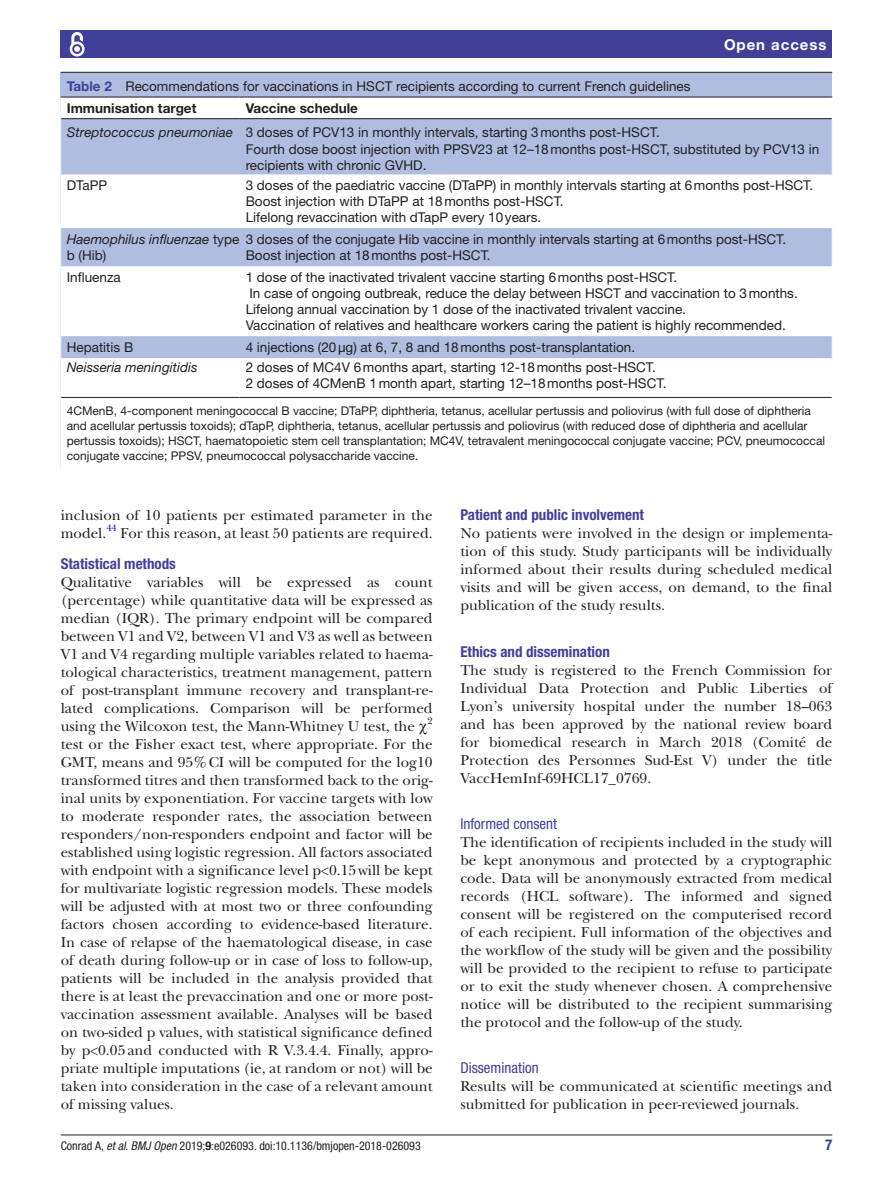
<style>
.page{position:relative;width:893px;height:1191px;background:#fff}
.page>*{position:absolute;margin:0;border:0;box-sizing:border-box;transform-origin:0 0}
.t1{font:15px/18px "New Baskerville";color:#231f20;text-align:justify}
.t2{font:700 condensed 15px "Helvetica Neue LT Std";color:#414099}
.t3{font:condensed 15px "Helvetica Neue LT Std";color:#414099}
.t4{font:700 15px "Helvetica Neue LT Std";letter-spacing:.065em;color:#fff}
.t5{font:13.5px/16.2px "Helvetica Neue LT Std";color:#231f20}
.t6{font:italic 13.5px/16.2px "Helvetica Neue LT Std";color:#231f20}
.t7{font:12px/15px "Helvetica Neue LT Std";color:#231f20}
.t8{font:condensed 12px "Helvetica Neue LT Std";color:#231f20}
.t9{font:9.9px "New Baskerville";color:#00f}
.t10{font:9.9px "New Baskerville";color:#231f20}
.s1{font-weight:700;color:#414099}
.s2{font-weight:700}
.s3{font-style:italic}
.s4{font-style:normal}
</style>
<div class="page">
<hr style="left:61px;top:1134px;width:771px;height:1px;background:#231f20">
<div style="left:61px;top:31px;width:771px;height:27px;background:#414099"></div>
<svg style="left:69px;top:32px;width:16px;height:25px"></svg>
<div style="left:61px;top:73px;width:771px;height:396px;background:#afbde1"></div>
<hr style="left:61px;top:72px;width:771px;height:1px;background:#231f20">
<div style="left:61px;top:98px;width:771px;height:371px;background:#fff"></div>
<svg style="left:61px;top:119px;width:771px;height:239px;fill:#fff"></svg>
<hr style="left:61px;top:97px;width:179px;height:1px;background:#231f20">
<hr style="left:61px;top:118px;width:179px;height:1px;background:#231f20">
<hr style="left:240px;top:97px;width:592px;height:1px;background:#231f20">
<hr style="left:240px;top:118px;width:592px;height:1px;background:#231f20">
<hr style="left:240px;top:397px;width:592px;height:1px;background:#231f20">
<hr style="left:61px;top:397px;width:179px;height:1px;background:#231f20">
<svg style="left:60px;top:97px;width:1px;height:22px"></svg>
<svg style="left:60px;top:336px;width:1px;height:22px"></svg>
<hr style="left:67px;top:459px;width:765px;height:2px;background:#fff">
<p class="t4" style="left:724px;top:35px;width:104px">Open access</p>
<p class="t5" style="left:67px;top:75px;width:625px;line-height:22px"><span class="s1">Table 2</span> Recommendations for vaccinations in HSCT recipients according to current French guidelines<br><span class="s2">Immunisation target</span></p>
<p class="t5" style="left:67px;top:95px;width:594px;line-height:24.6px;text-indent:179px"><span class="s2">Vaccine schedule<br></span><span class="s3">Streptococcus pneumoniae</span> 3 doses of PCV13 in monthly intervals, starting 3months post-HSCT.</p>
<p class="t5" style="left:246px;top:140px;width:575px">Fourth dose boost injection with PPSV23 at 12–18months post-HSCT, substituted by PCV13 in recipients with chronic GVHD.</p>
<p class="t5" style="left:67px;top:177px;width:42px">DTaPP</p>
<p class="t5" style="left:246px;top:177px;width:569px">3 doses of the paediatric vaccine (DTaPP) in monthly intervals starting at 6months post-HSCT.<br>Boost injection with DTaPP at 18months post-HSCT.<br>Lifelong revaccination with dTapP every 10years.</p>
<p class="t6" style="left:67px;top:231px;width:174px">Haemophilus influenzae <span class="s4">type b (Hib)</span></p>
<p class="t5" style="left:246px;top:231px;width:542px">3 doses of the conjugate Hib vaccine in monthly intervals starting at 6months post-HSCT.<br>Boost injection at 18months post-HSCT.</p>
<p class="t5" style="left:67px;top:269px;width:55px">Influenza</p>
<p class="t5" style="left:246px;top:269px;width:554px">1 dose of the inactivated trivalent vaccine starting 6months post-HSCT.<br>In case of ongoing outbreak, reduce the delay between HSCT and vaccination to 3months.<br>Lifelong annual vaccination by 1 dose of the inactivated trivalent vaccine.<br>Vaccination of relatives and healthcare workers caring the patient is highly recommended.</p>
<p class="t5" style="left:67px;top:339px;width:68px">Hepatitis B</p>
<p class="t5" style="left:246px;top:339px;width:391px">4 injections (20µg) at 6, 7, 8 and 18months post-transplantation.</p>
<p class="t6" style="left:67px;top:359px;width:132px">Neisseria meningitidis</p>
<p class="t5" style="left:246px;top:359px;width:422px">2 doses of MC4V 6months apart, starting 12-18months post-HSCT.<br>2 doses of 4CMenB 1month apart, starting 12–18months post-HSCT.</p>
<p class="t7" style="left:67px;top:403px;width:760px">4CMenB, 4-component meningococcal B vaccine; DTaPP, diphtheria, tetanus, acellular pertussis and poliovirus (with full dose of diphtheria and acellular pertussis toxoids); dTapP, diphtheria, tetanus, acellular pertussis and poliovirus (with reduced dose of diphtheria and acellular pertussis toxoids); HSCT, haematopoietic stem cell transplantation; MC4V, tetravalent meningococcal conjugate vaccine; PCV, pneumococcal conjugate vaccine; PPSV, pneumococcal polysaccharide vaccine.</p>
<p class="t1" style="left:61px;top:506px;width:373px">inclusion of 10 patients per estimated parameter in the model.</p>
<p class="t9" style="left:106px;top:522px;width:12px">44</p>
<p class="t1" style="left:120px;top:524px;width:314px">For this reason, at least 50 patients are required.</p>
<p class="t2" style="left:61px;top:555px;width:117px">Statistical methods</p>
<p class="t1" style="left:61px;top:573px;width:373px">Qualitative variables will be expressed as count (percentage) while quantitative data will be expressed as median (IQR). The primary endpoint will be compared between V1 and V2, between V1 and V3 as well as between V1 and V4 regarding multiple variables related to haema&shy;tological characteristics, treatment management, pattern of post-transplant immune recovery and transplant-re&shy;lated complications. Comparison will be performed using the Wilcoxon test, the Mann-Whitney U test, the</p>
<p class="t10" style="left:427px;top:715px;width:7px">2</p>
<p class="t1" style="left:61px;top:735px;width:373px">test or the Fisher exact test, where appropriate. For the GMT, means and 95%CI will be computed for the log10 transformed titres and then transformed back to the orig&shy;inal units by exponentiation. For vaccine targets with low to moderate responder rates, the association between responders/non-responders endpoint and factor will be established using logistic regression. All factors associated with endpoint with a significance level p&lt;0.15will be kept for multivariate logistic regression models. These models will be adjusted with at most two or three confounding factors chosen according to evidence-based literature.<br>In case of relapse of the haematological disease, in case of death during follow-up or in case of loss to follow-up, patients will be included in the analysis provided that there is at least the prevaccination and one or more post&shy;vaccination assessment available. Analyses will be based on two-sided p values, with statistical significance defined by p&lt;0.05and conducted with R V.3.4.4. Finally, appro&shy;priate multiple imputations (ie, at random or not) will be taken into consideration in the case of a relevant amount of missing values.</p>
<p class="t2" style="left:460px;top:506px;width:185px">Patient and public involvement</p>
<p class="t1" style="left:460px;top:524px;width:373px">No patients were involved in the design or implementa&shy;tion of this study. Study participants will be individually informed about their results during scheduled medical visits and will be given access, on demand, to the final publication of the study results.</p>
<p class="t2" style="left:460px;top:642px;width:151px">Ethics and dissemination</p>
<p class="t1" style="left:460px;top:661px;width:373px">The study is registered to the French Commission for Individual Data Protection and Public Liberties of Lyon’s university hospital under the number 18–063 and has been approved by the national review board for biomedical research in March 2018 (Comité de Protection des Personnes Sud-Est V) under the title VaccHemInf-69HCL17_0769.</p>
<p class="t3" style="left:460px;top:815px;width:98px">Informed consent</p>
<p class="t1" style="left:460px;top:833px;width:373px">The identification of recipients included in the study will be kept anonymous and protected by a cryptographic code. Data will be anonymously extracted from medical records (HCL software). The informed and signed consent will be registered on the computerised record of each recipient. Full information of the objectives and the workflow of the study will be given and the possibility will be provided to the recipient to refuse to participate or to exit the study whenever chosen. A comprehensive notice will be distributed to the recipient summarising the protocol and the follow-up of the study.</p>
<p class="t3" style="left:460px;top:1059px;width:80px">Dissemination</p>
<p class="t1" style="left:460px;top:1077px;width:373px">Results will be communicated at scientific meetings and submitted for publication in peer-reviewed journals.</p>
<p class="t8" style="left:61px;top:1138px;width:362px">Conrad A, <span class="s3">et al</span>. <span class="s3">BMJ Open</span> 2019;<span class="s2">9</span>:e026093. doi:10.1136/bmjopen-2018-026093</p>
<p class="t2" style="left:825px;top:1135px;width:9px">7</p>
</div>
